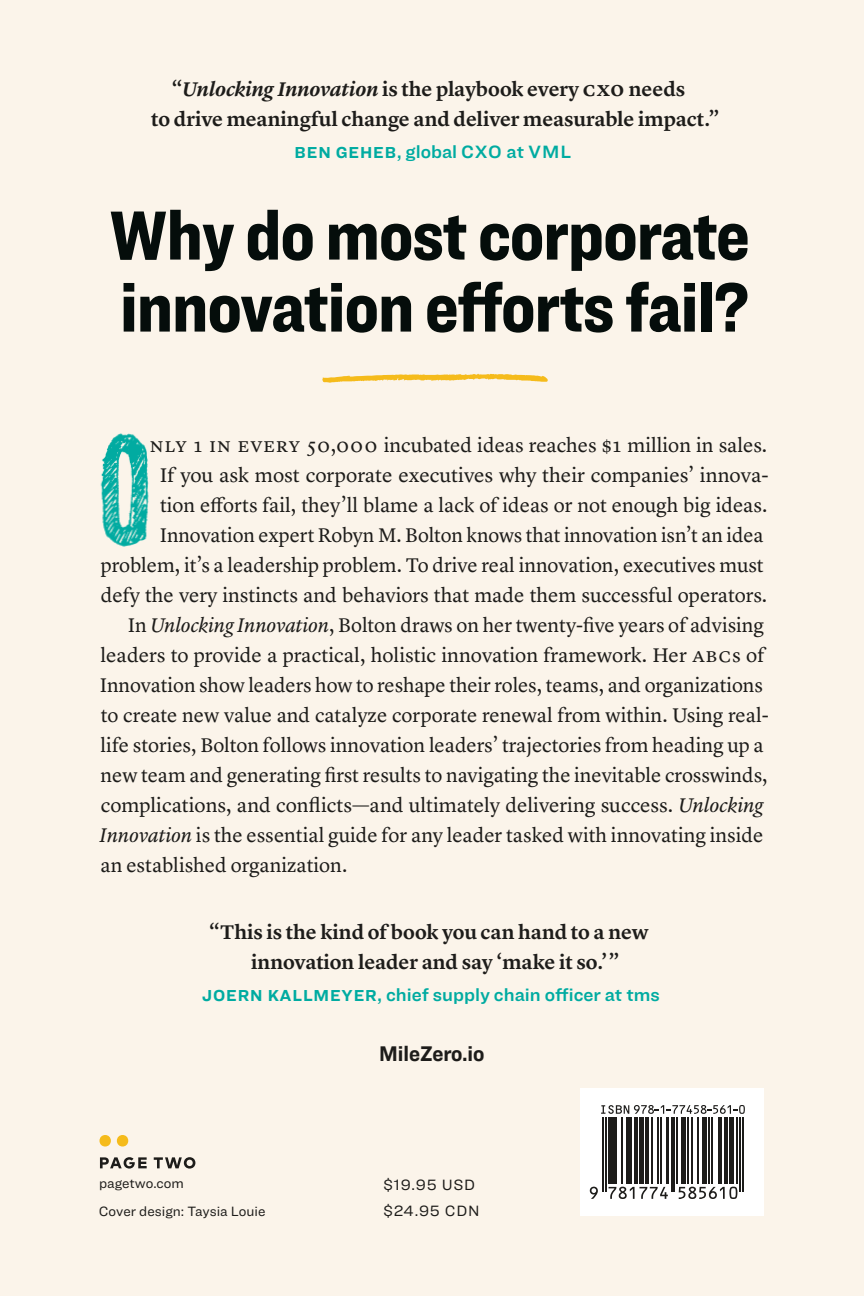
<style>
.page{position:relative;width:864px;height:1296px;background:#fbf4ea}
.page>*{position:absolute;margin:0;border:0;box-sizing:border-box;transform-origin:0 0}
.t1{font:120px "Trailmade Extras";color:#f5bb1b}
.t2{font:900 72px/72px "Ringside Condensed";letter-spacing:-.01em;color:#050d0b}
.t3{font:700 22px "Ringside Narrow";color:#1d1c1a}
.t4{font:20.4px "Lyon Text";color:#1d1c1a}
.t5{font:600 20.4px/30px "Lyon Text";letter-spacing:-.005em;color:#1d1c1a}
.t6{font:18.4px "Ringside Regular Semi";color:#00aba1}
.t7{font:15.6px/26px "Ringside";letter-spacing:.05em;color:#1d1c1a}
.t8{font:14px/28px "Ringside";color:#1d1c1a}
.s1{font-style:italic}
.s2{font-family:"Ringside";font-weight:700;font-size:16.4px}
</style>
<div class="page">
<svg style="left:100px;top:1157px;width:95px;height:12px"></svg>
<div style="left:117px;top:1135px;width:11px;height:12px;background:#f5bb1b;border-radius:50%"></div>
<div style="left:99px;top:1135px;width:12px;height:12px;background:#f5bb1b;border-radius:50%"></div>
<svg style="left:580px;top:1088px;width:184px;height:128px;background:#bcbcbb"></svg>
<img style="left:100px;top:433px;width:49px;height:114px">
<p class="t5" style="left:151px;top:72px;width:569px;text-indent:21px">“<span class="s1">Unlocking Innovation</span> is the playbook every CXO needs<br>to drive meaningful change and deliver measurable impact.”</p>
<p class="t6" style="left:295px;top:138px;width:278px"><span class="s2">BEN GEHEB</span>, global CXO at VML</p>
<h2 class="t2" style="left:109px;top:197px;width:642px">Why do most corporate innovation efforts fail?</h2>
<h1 class="t1" style="left:316px;top:326px;width:239px">P</h1>
<p class="t4" style="left:150px;top:429px;width:619px">nly 1 in every 50,000 incubated ideas reaches $1 million in sales.</p>
<p class="t4" style="left:160px;top:459px;width:610px">If you ask most corporate executives why their companies’ innova-</p>
<p class="t4" style="left:160px;top:489px;width:609px">tion efforts fail, they’ll blame a lack of ideas or not enough big ideas.</p>
<p class="t4" style="left:160px;top:519px;width:605px">Innovation expert Robyn M. Bolton knows that innovation isn’t an idea</p>
<p class="t4" style="left:101px;top:549px;width:664px">problem, it’s a leadership problem. To drive real innovation, executives must</p>
<p class="t4" style="left:101px;top:579px;width:668px">defy the very instincts and behaviors that made them successful operators.</p>
<p class="t4" style="left:128px;top:609px;width:638px">In <span class="s1">Unlocking Innovation</span>, Bolton draws on her twenty-five years of advising</p>
<p class="t4" style="left:101px;top:639px;width:665px">leaders to provide a practical, holistic innovation framework. Her ABCs of</p>
<p class="t4" style="left:100px;top:669px;width:664px">Innovation show leaders how to reshape their roles, teams, and organizations</p>
<p class="t4" style="left:101px;top:699px;width:670px">to create new value and catalyze corporate renewal from within. Using real-</p>
<p class="t4" style="left:101px;top:729px;width:665px">life stories, Bolton follows innovation leaders’ trajectories from heading up a</p>
<p class="t4" style="left:101px;top:759px;width:669px">new team and generating first results to navigating the inevitable crosswinds,</p>
<p class="t4" style="left:101px;top:789px;width:664px">complications, and conflicts—and ultimately delivering success. <span class="s1">Unlocking</span></p>
<p class="t4" style="left:100px;top:819px;width:665px"><span class="s1">Innovation</span> is the essential guide for any leader tasked with innovating inside</p>
<p class="t4" style="left:100px;top:849px;width:249px">an established organization.</p>
<p class="t5" style="left:251px;top:916px;width:399px;text-indent:-42px">“This is the kind of book you can hand to a new innovation leader and say ‘make it so.’”</p>
<p class="t6" style="left:202px;top:981px;width:459px"><span class="s2">JOERN KALLMEYER</span>, chief supply chain officer at tms</p>
<p class="t8" style="left:99px;top:1169px;width:168px">pagetwo.com<br>Cover design: Taysia Louie</p>
<p class="t3" style="left:379px;top:1038px;width:107px">MileZero.io</p>
<p class="t7" style="left:383px;top:1171px;width:98px">$19.95 USD $24.95 CDN</p>
</div>
